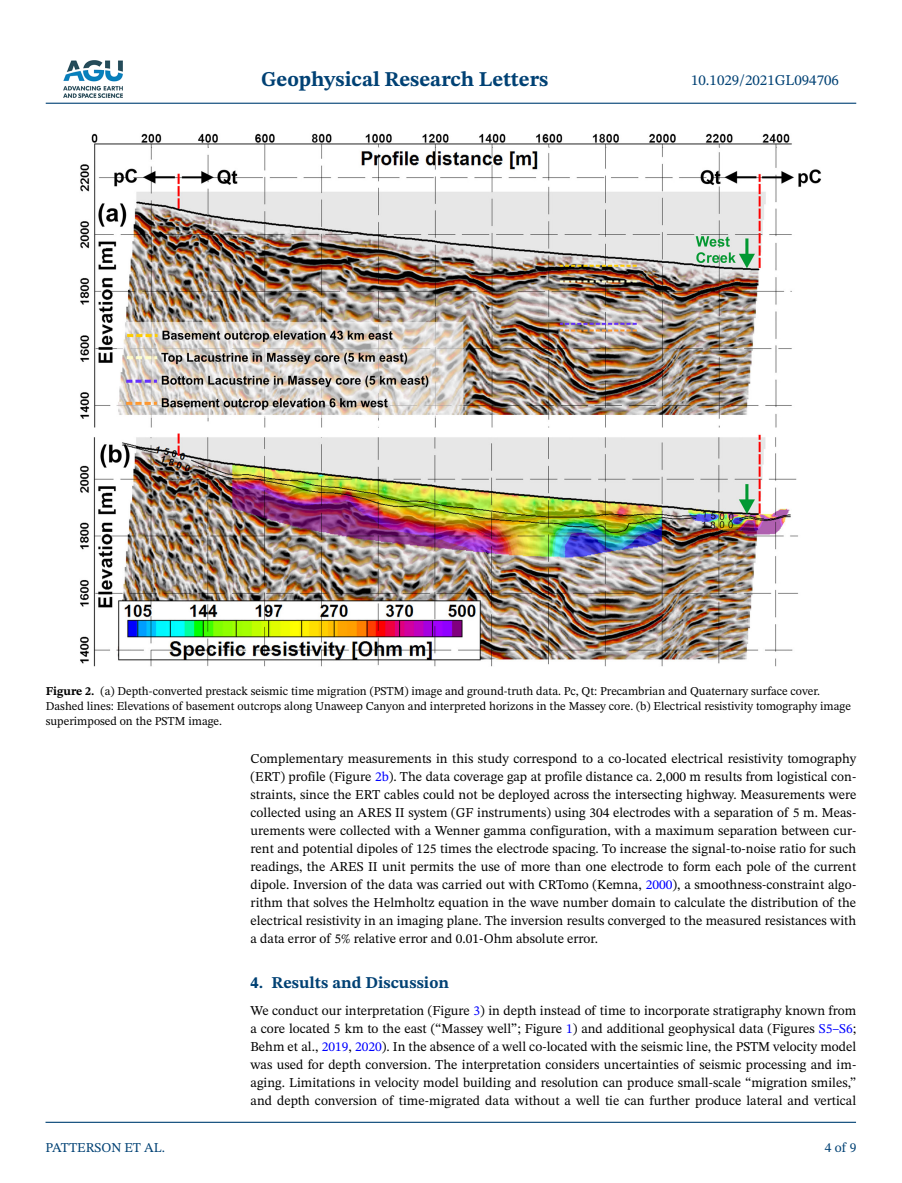
<style>
.page{position:relative;width:902px;height:1183px;background:#fff}
.page>*{position:absolute;margin:0;border:0;box-sizing:border-box;transform-origin:0 0}
.t1{font:700 21px "STIX Two Text";color:#004174}
.t2{font:700 16.5px "STIX Two Text";color:#004174}
.t3{font:15px "STIX Two Text";color:#004174}
.t4{font:13.5px/18px "STIX Two Text";color:#000;text-align:justify}
.t5{font:13.5px "STIX Two Text";color:#004174}
.t6{font:12px/15px "STIX Two Text";color:#000}
.s1{font-weight:700}
.s2{color:#00f}
</style>
<div class="page">
<img style="left:63px;top:60px;width:60px;height:38px">
<hr style="left:46px;top:103px;width:810px;height:1px;background:#004174">
<hr style="left:45px;top:1121px;width:810px;height:1px;background:#004174">
<img style="left:80px;top:134px;width:741px;height:532px">
<h1 class="t1" style="left:261px;top:64px;width:289px">Geophysical Research Letters</h1>
<p class="t3" style="left:691px;top:69px;width:149px">10.1029/2021GL094706</p>
<p class="t6" style="left:46px;top:683px;width:806px"><span class="s1">Figure 2.</span> (a) Depth-converted prestack seismic time migration (PSTM) image and ground-truth data. Pc, Qt: Precambrian and Quaternary surface cover.<br>Dashed lines: Elevations of basement outcrops along Unaweep Canyon and interpreted horizons in the Massey core. (b) Electrical resistivity tomography image superimposed on the PSTM image.</p>
<p class="t5" style="left:45px;top:1137px;width:121px">PATTERSON ET AL.</p>
<p class="t4" style="left:250px;top:748px;width:607px">Complementary measurements in this study correspond to a co-located electrical resistivity tomography (ERT) profile (Figure <span class="s2">2b</span>). The data coverage gap at profile distance ca. 2,000 m results from logistical con&shy;straints, since the ERT cables could not be deployed across the intersecting highway. Measurements were collected using an ARES II system (GF instruments) using 304 electrodes with a separation of 5 m. Meas&shy;urements were collected with a Wenner gamma configuration, with a maximum separation between cur&shy;rent and potential dipoles of 125 times the electrode spacing. To increase the signal-to-noise ratio for such readings, the ARES II unit permits the use of more than one electrode to form each pole of the current dipole. Inversion of the data was carried out with CRTomo (Kemna, <span class="s2">2000</span>), a smoothness-constraint algo&shy;rithm that solves the Helmholtz equation in the wave number domain to calculate the distribution of the electrical resistivity in an imaging plane. The inversion results converged to the measured resistances with a data error of 5% relative error and 0.01-Ohm absolute error.</p>
<p class="t2" style="left:250px;top:970px;width:200px">4. Results and Discussion</p>
<p class="t4" style="left:250px;top:1000px;width:607px">We conduct our interpretation (Figure <span class="s2">3</span>) in depth instead of time to incorporate stratigraphy known from a core located 5 km to the east (“Massey well”; Figure <span class="s2">1</span>) and additional geophysical data (Figures <span class="s2">S5–S6</span>; Behm et al., <span class="s2">2019</span>, <span class="s2">2020</span>). In the absence of a well co-located with the seismic line, the PSTM velocity model was used for depth conversion. The interpretation considers uncertainties of seismic processing and im&shy;aging. Limitations in velocity model building and resolution can produce small-scale “migration smiles,” and depth conversion of time-migrated data without a well tie can further produce lateral and vertical</p>
<p class="t5" style="left:824px;top:1137px;width:33px">4 of 9</p>
</div>
